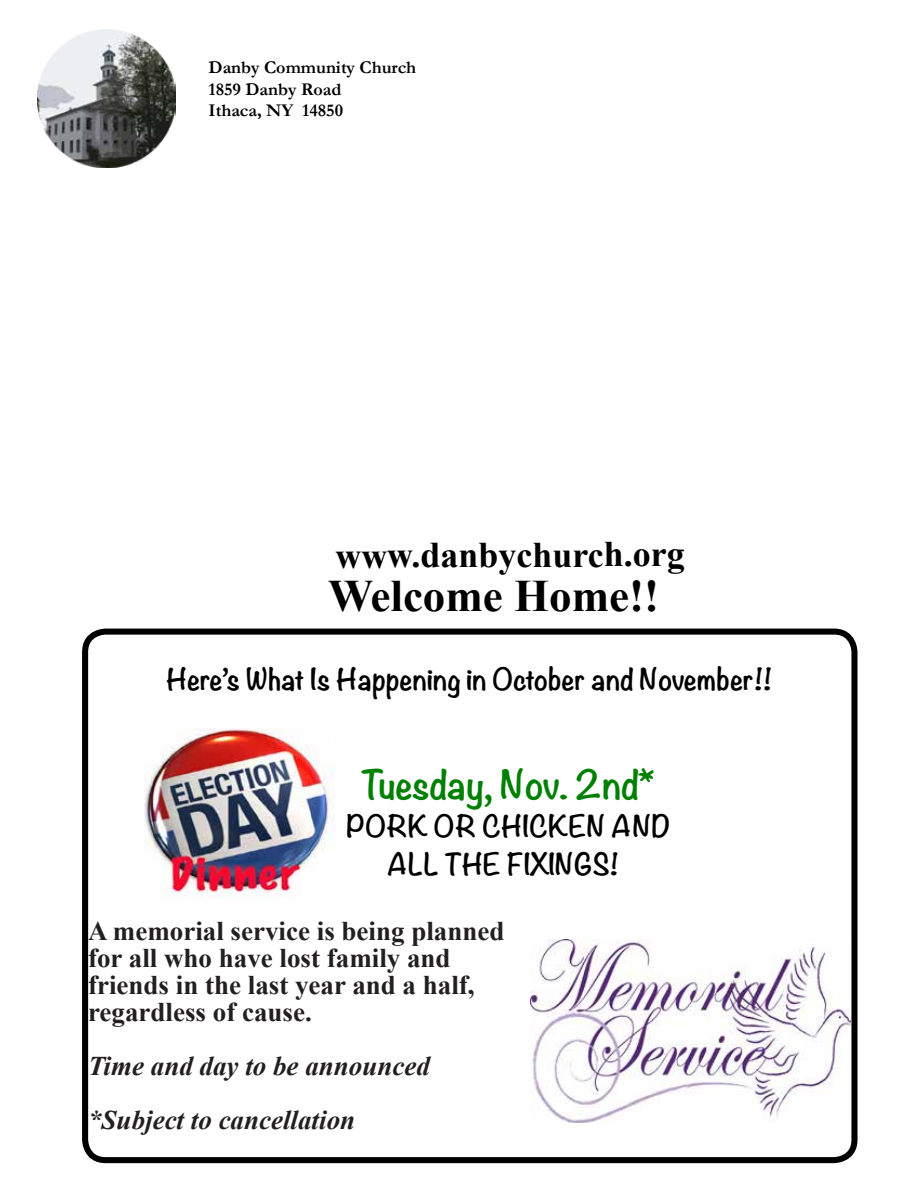
<style>
.page{position:relative;width:918px;height:1188px;background:#fff}
.page>*{position:absolute;margin:0;border:0;box-sizing:border-box;transform-origin:0 0}
.t1{font:700 45px "Times New Roman";color:#000}
.t2{font:700 36px "Times New Roman";letter-spacing:-.005em;color:#000}
.t3{font:700 36px "Noteworthy";color:#008000}
.t4{font:700 27px/27px "Times New Roman";color:#231f20}
.t5{font:700 27px/38.1px "Noteworthy";color:#000;text-align:center}
.t6{font:italic 700 27px/54px "Times New Roman";color:#231f20}
.t7{font:700 18px/21.6px "Garamond";color:#000}
</style>
<div class="page">
<img style="left:37px;top:29px;width:139px;height:138px">
<div style="left:82px;top:629px;width:776px;height:534px;border:6px solid #000;border-radius:20px"></div>
<img style="left:144px;top:728px;width:191px;height:171px">
<img style="left:530px;top:940px;width:320px;height:183px">
<p class="t7" style="left:209px;top:57px;width:209px">Danby Community Church<br>1859 Danby Road<br>Ithaca, NY 14850</p>
<h2 class="t2" style="left:335px;top:530px;width:351px">www.danbychurch.org</h2>
<h1 class="t1" style="left:328px;top:565px;width:333px">Welcome Home!!</h1>
<p class="t5" style="left:166px;top:660px;width:608px">Here’s What Is Happening in October and November!!</p>
<h2 class="t3" style="left:361px;top:752px;width:293px">Tuesday, Nov. 2nd*</h2>
<p class="t5" style="left:347px;top:806px;width:326px">PORK OR CHICKEN AND<br>ALL THE FIXINGS!</p>
<p class="t4" style="left:88px;top:917px;width:418px">A memorial service is being planned for all who have lost family and friends in the last year and a half, regardless of cause.</p>
<p class="t6" style="left:88px;top:1038px;width:343px">Time and day to be announced *Subject to cancellation</p>
</div>
